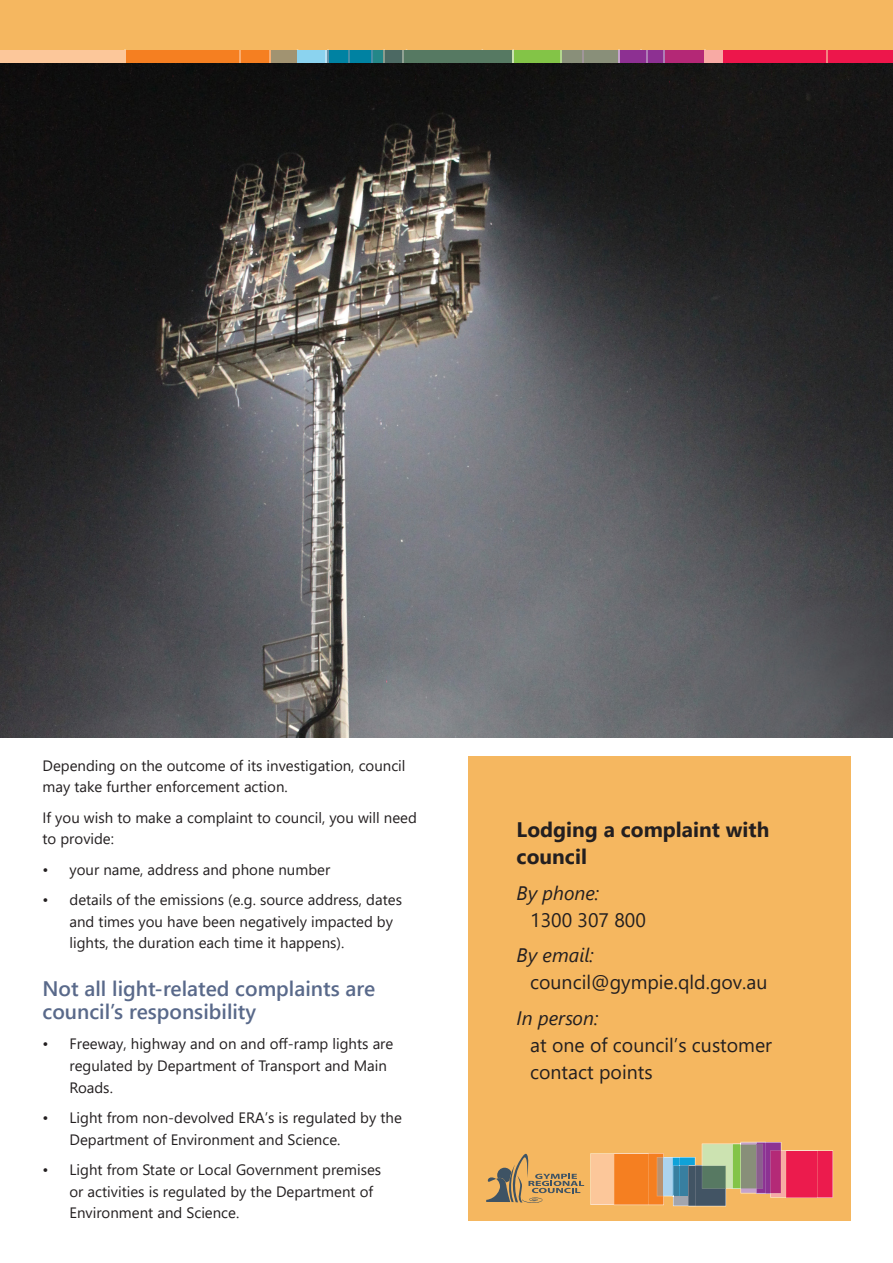
<style>
.page{position:relative;width:893px;height:1263px;background:#fff}
.page>*{position:absolute;margin:0;border:0;box-sizing:border-box;transform-origin:0 0}
.heading_2{font:600 21px/22.5px "Segoe UI";color:#59698a}
.t1{font:700 21px/27px "Segoe UI";color:#231f20}
.t2{font:19.5px/27px "Segoe UI";color:#231f20}
.t3{font:italic 19.5px "Segoe UI";color:#231f20}
.copy{font:15px/21.8px "Segoe UI";color:#231f20}
</style>
<div class="page">
<img style="left:0;top:62px;width:893px;height:675px">
<div style="left:0;top:0;width:893px;height:57px;background:#f5b760"></div>
<div style="left:468px;top:756px;width:382px;height:464px;background:#f5b760"></div>
<svg style="left:486px;top:1153px;width:98px;height:50px"></svg>
<svg style="left:590px;top:1142px;width:243px;height:64px"></svg>
<div style="left:125px;top:50px;width:173px;height:12px;background:#f57f21"></div>
<div style="left:619px;top:50px;width:86px;height:12px;background:#8d3092"></div>
<div style="left:722px;top:50px;width:171px;height:12px;background:#ed164b"></div>
<div style="left:298px;top:50px;width:27px;height:12px;background:#8bd3ef"></div>
<div style="left:271px;top:50px;width:26px;height:12px;background:#a19371"></div>
<svg style="left:297px;top:50px;width:1px;height:12px"></svg>
<svg style="left:269px;top:50px;width:2px;height:12px"></svg>
<div style="left:514px;top:50px;width:46px;height:12px;background:#83c447"></div>
<div style="left:403px;top:50px;width:109px;height:12px;background:#567962"></div>
<svg style="left:512px;top:50px;width:2px;height:12px"></svg>
<div style="left:349px;top:50px;width:22px;height:12px;background:#0082a2"></div>
<div style="left:329px;top:50px;width:19px;height:12px;background:#0082a2"></div>
<svg style="left:348px;top:50px;width:1px;height:12px"></svg>
<div style="left:373px;top:50px;width:10px;height:12px;background:#248789"></div>
<div style="left:385px;top:50px;width:17px;height:12px;background:#4c6963"></div>
<svg style="left:383px;top:50px;width:2px;height:12px"></svg>
<svg style="left:371px;top:50px;width:2px;height:12px"></svg>
<svg style="left:325px;top:50px;width:4px;height:12px"></svg>
<svg style="left:402px;top:50px;width:2px;height:12px"></svg>
<div style="left:0;top:50px;width:124px;height:12px;background:#fcc79a"></div>
<svg style="left:124px;top:50px;width:2px;height:12px"></svg>
<svg style="left:239px;top:50px;width:1px;height:12px"></svg>
<div style="left:584px;top:50px;width:34px;height:12px;background:#898f79"></div>
<svg style="left:618px;top:50px;width:2px;height:12px"></svg>
<div style="left:562px;top:50px;width:20px;height:12px;background:#898f79"></div>
<svg style="left:582px;top:50px;width:2px;height:12px"></svg>
<svg style="left:646px;top:50px;width:2px;height:12px"></svg>
<svg style="left:560px;top:50px;width:2px;height:12px"></svg>
<div style="left:706px;top:50px;width:15px;height:12px;background:#f8aaa4"></div>
<div style="left:665px;top:50px;width:39px;height:12px;background:#b42876"></div>
<svg style="left:704px;top:50px;width:2px;height:12px"></svg>
<svg style="left:721px;top:50px;width:2px;height:12px"></svg>
<svg style="left:826px;top:50px;width:1px;height:12px"></svg>
<svg style="left:663px;top:50px;width:2px;height:12px"></svg>
<p class="copy" style="left:43px;top:753px;width:365px">Depending on the outcome of its investigation, council may take further enforcement action.</p>
<p class="copy" style="left:43px;top:805px;width:376px">If you wish to make a complaint to council, you will need to provide:</p>
<p class="copy" style="left:43px;top:857px;width:289px">• your name, address and phone number</p>
<p class="copy" style="left:70px;top:887px;width:334px;text-indent:-27px">• details of the emissions (e.g. source address, dates and times you have been negatively impacted by lights, the duration each time it happens).</p>
<p class="heading_2" style="left:43px;top:976px;width:334px">Not all light-related complaints are council’s responsibility</p>
<p class="copy" style="left:70px;top:1032px;width:325px;text-indent:-27px">• Freeway, highway and on and off-ramp lights are regulated by Department of Transport and Main<br>Roads.</p>
<p class="copy" style="left:70px;top:1105px;width:334px;text-indent:-27px">• Light from non-devolved ERA’s is regulated by the<br>Department of Environment and Science.</p>
<p class="copy" style="left:70px;top:1157px;width:313px;text-indent:-27px">• Light from State or Local Government premises or activities is regulated by the Department of<br>Environment and Science.</p>
<h1 class="t1" style="left:517px;top:814px;width:254px">Lodging a complaint with council</h1>
<h2 class="t3" style="left:517px;top:874px;width:84px">By phone:</h2>
<h2 class="t2" style="left:530px;top:904px;width:117px">1300 307 800</h2>
<h2 class="t3" style="left:517px;top:937px;width:79px">By email:</h2>
<h2 class="t2" style="left:530px;top:967px;width:239px">council@gympie.qld.gov.au</h2>
<h2 class="t3" style="left:517px;top:999px;width:83px">In person:</h2>
<h2 class="t2" style="left:530px;top:1029px;width:243px">at one of council’s customer contact points</h2>
</div>
